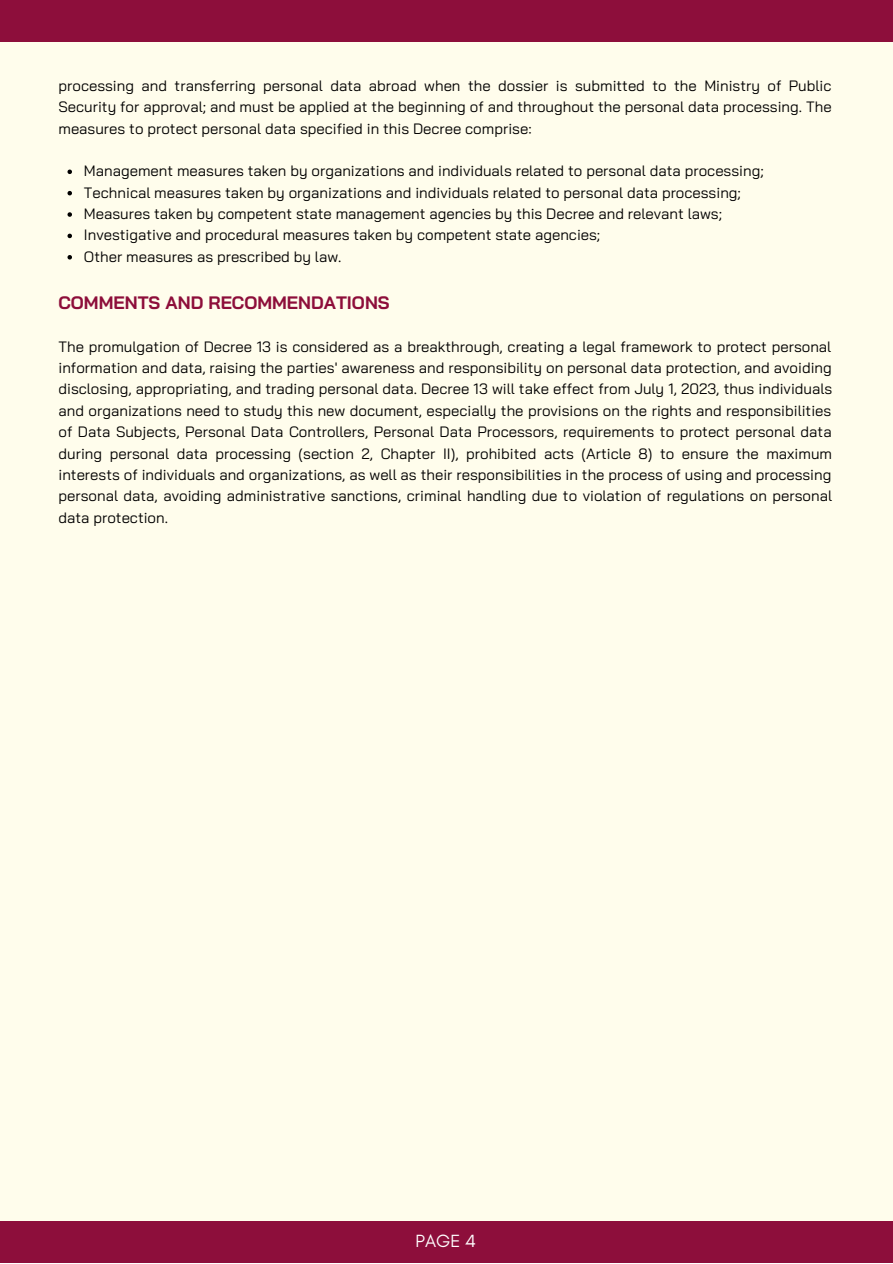
<style>
.page{position:relative;width:893px;height:1264px;background:#fff}
.page>*{position:absolute;margin:0;border:0;box-sizing:border-box;transform-origin:0 0}
.t1{font:700 18px "Bai Jamjuree";color:#8d0e3a}
.t2{font:18px "Glacial Indifference";color:#fff}
.t3{font:15px/21.3px "Bai Jamjuree";color:#000;text-align:justify}
</style>
<div class="page">
<div style="left:0;top:0;width:892px;height:1262px;background:#fffdec"></div>
<div style="left:0;top:0;width:892px;height:41px;background:#8d0e3b"></div>
<div style="left:0;top:1221px;width:892px;height:41px;background:#8d0e3b"></div>
<svg style="left:67px;top:169px;width:5px;height:5px"></svg>
<svg style="left:67px;top:191px;width:5px;height:4px"></svg>
<svg style="left:67px;top:212px;width:5px;height:5px"></svg>
<svg style="left:67px;top:234px;width:5px;height:4px"></svg>
<svg style="left:67px;top:255px;width:5px;height:4px"></svg>
<p class="t3" style="left:58px;top:75px;width:774px">processing and transferring personal data abroad when the dossier is submitted to the Ministry of Public Security for approval; and must be applied at the beginning of and throughout the personal data processing. The measures to protect personal data specified in this Decree comprise:</p>
<p class="t3" style="left:84px;top:160px;width:681px">Management measures taken by organizations and individuals related to personal data processing;</p>
<p class="t3" style="left:84px;top:181px;width:658px">Technical measures taken by organizations and individuals related to personal data processing;</p>
<p class="t3" style="left:84px;top:203px;width:639px">Measures taken by competent state management agencies by this Decree and relevant laws;</p>
<p class="t3" style="left:84px;top:224px;width:518px">Investigative and procedural measures taken by competent state agencies;</p>
<p class="t3" style="left:84px;top:245px;width:259px">Other measures as prescribed by law.</p>
<p class="t1" style="left:58px;top:291px;width:332px">COMMENTS AND RECOMMENDATIONS</p>
<p class="t3" style="left:58px;top:335px;width:775px">The promulgation of Decree 13 is considered as a breakthrough, creating a legal framework to protect personal information and data, raising the parties' awareness and responsibility on personal data protection, and avoiding disclosing, appropriating, and trading personal data. Decree 13 will take effect from July 1, 2023, thus individuals and organizations need to study this new document, especially the provisions on the rights and responsibilities of Data Subjects, Personal Data Controllers, Personal Data Processors, requirements to protect personal data during personal data processing (section 2, Chapter II), prohibited acts (Article 8) to ensure the maximum interests of individuals and organizations, as well as their responsibilities in the process of using and processing personal data, avoiding administrative sanctions, criminal handling due to violation of regulations on personal data protection.</p>
<p class="t2" style="left:415px;top:1230px;width:62px">PAGE 4</p>
</div>
